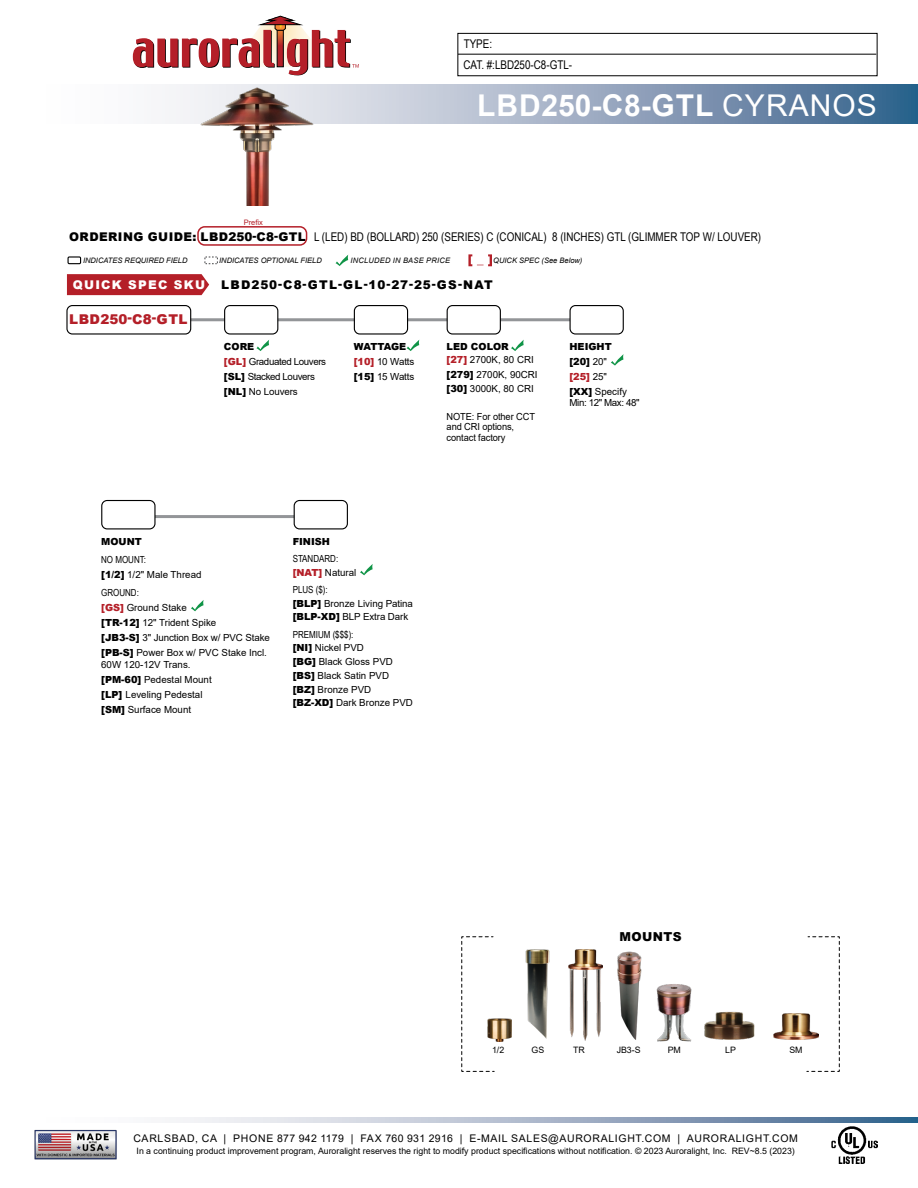
<style>
.page{position:relative;width:918px;height:1188px;background:#fff}
.page>*{position:absolute;margin:0;border:0;box-sizing:border-box;transform-origin:0 0}
.t1{font:700 30px "Arial";letter-spacing:.025em;color:#fff}
.t2{font:900 13.5px "Arial";letter-spacing:.025em;color:#b41f28}
.t3{font:900 12.3px "Arial";letter-spacing:.035em;color:#000}
.t4{font:12px "Arial Narrow";color:#000}
.t5{font:900 12px "Arial";letter-spacing:.09em;color:#000}
.t6{font:900 12px "Arial";letter-spacing:.11em;color:#fff}
.t7{font:10.5px "Arial";letter-spacing:.065em;color:#000}
.t8{font:9.75px/15px "Arial";color:#000}
.t9{font:9.75px/15px "Arial";letter-spacing:-.04em;color:#000}
.t10{font:9.75px "Arial Narrow";color:#000}
.t11{font:9.75px/10.5px "Arial";color:#000;scale:.95 1}
.t12{font:900 9.75px/15px "Arial";color:#000}
.t13{font:8.85px "Arial";color:#000}
.t14{font:8.7px "Arial";color:#000}
.t15{font:italic 7.5px "Arial";color:#000}
.t16{font:italic 7.5px "Arial";letter-spacing:.035em;color:#000}
.t17{font:7.5px "Arial";color:#b41f28}
.s1{font-weight:400}
.s2{font-family:"Arial";font-weight:900}
.s3{font-weight:900}
.s4{font-weight:900;color:#b41f28}
.s5{color:#b41f28}
</style>
<div class="page">
<div style="left:457px;top:33px;width:421px;height:43px;border:1px solid #000"></div>
<hr style="left:458px;top:54px;width:418px;height:1px;background:#000">
<img style="left:832px;top:1127px;width:46px;height:37px">
<svg style="left:169px;top:84px;width:749px;height:39px;background:#96a8bf"></svg>
<svg style="left:169px;top:1117px;width:749px;height:6px;background:#a2b2c7"></svg>
<svg style="left:133px;top:16px;width:226px;height:60px"></svg>
<img style="left:34px;top:1129px;width:83px;height:31px">
<hr style="left:108px;top:515px;width:206px;height:3px;background:#939598">
<div style="left:197px;top:226px;width:110px;height:20px;border:2px solid #b41f28;border-radius:7px"></div>
<hr style="left:103px;top:318px;width:501px;height:3px;background:#939598">
<div style="left:67px;top:306px;width:124px;height:28px;background:#fff;border-radius:5px"></div>
<div style="left:66px;top:305px;width:125px;height:30px;border:1px solid #000;border-radius:5px"></div>
<div style="left:294px;top:501px;width:53px;height:28px;background:#fff;border-radius:5px"></div>
<div style="left:294px;top:500px;width:54px;height:29px;border:1px solid #000;border-radius:5px"></div>
<svg style="left:67px;top:274px;width:142px;height:21px;background:#b6262e"></svg>
<div style="left:68px;top:256px;width:13px;height:8px;border:1px solid #000"></div>
<svg style="left:204px;top:256px;width:14px;height:9px"></svg>
<svg style="left:360px;top:564px;width:13px;height:11px"></svg>
<svg style="left:407px;top:340px;width:12px;height:11px"></svg>
<svg style="left:256px;top:340px;width:13px;height:11px"></svg>
<svg style="left:511px;top:340px;width:13px;height:11px"></svg>
<svg style="left:611px;top:354px;width:13px;height:12px"></svg>
<div style="left:354px;top:306px;width:54px;height:28px;background:#fff;border-radius:5px"></div>
<div style="left:354px;top:305px;width:54px;height:30px;border:1px solid #000;border-radius:5px"></div>
<div style="left:225px;top:306px;width:53px;height:28px;background:#fff;border-radius:5px"></div>
<div style="left:224px;top:305px;width:54px;height:30px;border:1px solid #000;border-radius:5px"></div>
<div style="left:102px;top:501px;width:53px;height:28px;background:#fff;border-radius:5px"></div>
<div style="left:101px;top:500px;width:55px;height:29px;border:1px solid #000;border-radius:5px"></div>
<div style="left:570px;top:306px;width:53px;height:28px;background:#fff;border-radius:5px"></div>
<div style="left:570px;top:305px;width:54px;height:30px;border:1px solid #000;border-radius:5px"></div>
<div style="left:447px;top:306px;width:53px;height:28px;background:#fff;border-radius:5px"></div>
<div style="left:447px;top:305px;width:54px;height:30px;border:1px solid #000;border-radius:5px"></div>
<svg style="left:191px;top:600px;width:13px;height:11px"></svg>
<img style="left:200px;top:85px;width:114px;height:120px">
<svg style="left:461px;top:936px;width:34px;height:136px"></svg>
<svg style="left:806px;top:936px;width:34px;height:136px"></svg>
<img style="left:526px;top:950px;width:24px;height:89px">
<img style="left:487px;top:1018px;width:24px;height:23px">
<img style="left:774px;top:1014px;width:44px;height:25px">
<img style="left:705px;top:1011px;width:50px;height:28px">
<img style="left:617px;top:952px;width:24px;height:88px">
<img style="left:568px;top:968px;width:33px;height:73px">
<img style="left:569px;top:950px;width:34px;height:20px">
<img style="left:656px;top:984px;width:36px;height:57px">
<svg style="left:336px;top:255px;width:12px;height:11px"></svg>
<svg style="left:468px;top:254px;width:24px;height:12px"></svg>
<p class="t4" style="left:464px;top:35px;width:30px">TYPE:</p>
<p class="t4" style="left:464px;top:56px;width:110px">CAT. #:LBD250-C8-GTL-</p>
<p class="t17" style="left:244px;top:217px;width:21px">Prefix</p>
<h1 class="t1" style="left:477px;top:84px;width:401px">LBD250-C8-GTL <span class="s1">CYRANOS</span></h1>
<p class="t4" style="left:69px;top:228px;width:694px"><span class="s2">ORDERING GUIDE: LBD250-C8-GTL</span> L (LED) BD (BOLLARD) 250 (SERIES) C (CONICAL) 8 (INCHES) GTL (GLIMMER TOP W/ LOUVER)</p>
<p class="t15" style="left:83px;top:256px;width:106px">INDICATES REQUIRED FIELD</p>
<p class="t15" style="left:219px;top:256px;width:104px">INDICATES OPTIONAL FIELD</p>
<p class="t16" style="left:350px;top:256px;width:101px">INCLUDED IN BASE PRICE</p>
<p class="t15" style="left:493px;top:256px;width:91px">QUICK SPEC (See Below)</p>
<p class="t6" style="left:73px;top:276px;width:134px">QUICK SPEC SKU</p>
<p class="t5" style="left:221px;top:276px;width:273px">LBD250-C8-GTL-GL-10-27-25-GS-NAT</p>
<h2 class="t2" style="left:69px;top:309px;width:120px">LBD250-C8-GTL</h2>
<p class="t9" style="left:224px;top:339px;width:104px"><span class="s3">CORE<br></span><span class="s4">[GL]</span> Graduated Louvers <span class="s3">[SL]</span> Stacked Louvers <span class="s3">[NL]</span> No Louvers</p>
<p class="t8" style="left:447px;top:339px;width:89px;line-height:13.8px"><span class="s3">LED COLOR<br></span><span class="s4">[27]</span> 2700K, 80 CRI</p>
<p class="t8" style="left:354px;top:339px;width:62px"><span class="s3">WATTAGE </span><span class="s4">[10]</span> 10 Watts <span class="s3">[15]</span> 15 Watts</p>
<p class="t8" style="left:447px;top:368px;width:93px;line-height:13.8px"><span class="s3">[279]</span> 2700K, 90CRI <span class="s3">[30]</span> 3000K, 80 CRI</p>
<p class="t11" style="left:447px;top:411px;width:95px">NOTE: For other CCT and CRI options, contact factory</p>
<p class="t12" style="left:570px;top:339px;width:59px">HEIGHT [20] <span class="s1">20" </span><span class="s5">[25]</span> <span class="s1">25" </span>[XX] <span class="s1">Specify</span></p>
<p class="t9" style="left:570px;top:395px;width:72px">Min: 12" Max: 48"</p>
<p class="t12" style="left:101px;top:533px;width:42px">MOUNT</p>
<p class="t10" style="left:101px;top:553px;width:46px">NO MOUNT:</p>
<p class="t8" style="left:101px;top:567px;width:102px"><span class="s3">[1/2]</span> 1/2" Male Thread</p>
<p class="t10" style="left:101px;top:586px;width:39px">GROUND:</p>
<p class="t8" style="left:101px;top:600px;width:170px"><span class="s4">[GS]</span> Ground Stake<br><span class="s3">[TR-12]</span> 12" Trident Spike<br><span class="s3">[JB3-S]</span> 3" Junction Box w/ PVC Stake <span class="s3">[PB-S]</span> Power Box w/ PVC Stake Incl.</p>
<p class="t8" style="left:101px;top:657px;width:112px">60W 120-12V Trans. <span class="s3">[PM-60]</span> Pedestal Mount <span class="s3">[LP]</span> Leveling Pedestal <span class="s3">[SM]</span> Surface Mount</p>
<p class="t12" style="left:293px;top:533px;width:39px">FINISH</p>
<p class="t10" style="left:293px;top:551px;width:47px">STANDARD:</p>
<p class="t8" style="left:293px;top:565px;width:65px"><span class="s4">[NAT]</span> Natural</p>
<p class="t10" style="left:293px;top:582px;width:37px">PLUS ($):</p>
<p class="t8" style="left:293px;top:596px;width:122px;line-height:13.8px"><span class="s3">[BLP]</span> Bronze Living Patina <span class="s3">[BLP-XD]</span> BLP Extra Dark</p>
<p class="t10" style="left:293px;top:627px;width:62px">PREMIUM ($$$):</p>
<p class="t8" style="left:293px;top:641px;width:122px;line-height:13.8px"><span class="s3">[NI]</span> Nickel PVD<br><span class="s3">[BG]</span> Black Gloss PVD <span class="s3">[BS]</span> Black Satin PVD <span class="s3">[BZ]</span> Bronze PVD <span class="s3">[BZ-XD]</span> Dark Bronze PVD</p>
<p class="t3" style="left:619px;top:927px;width:64px">MOUNTS</p>
<p class="t13" style="left:492px;top:1043px;width:14px">1/2</p>
<p class="t13" style="left:532px;top:1043px;width:14px">GS</p>
<p class="t13" style="left:573px;top:1043px;width:13px">TR</p>
<p class="t13" style="left:617px;top:1044px;width:25px">JB3-S</p>
<p class="t13" style="left:668px;top:1043px;width:15px">PM</p>
<p class="t13" style="left:725px;top:1043px;width:12px">LP</p>
<p class="t13" style="left:789px;top:1043px;width:15px">SM</p>
<p class="t7" style="left:133px;top:1131px;width:666px">CARLSBAD, CA | PHONE 877 942 1179 | FAX 760 931 2916 | E-MAIL SALES@AURORALIGHT.COM | AURORALIGHT.COM</p>
<p class="t14" style="left:137px;top:1145px;width:660px">In a continuing product improvement program, Auroralight reserves the right to modify product specifications without notification. © 2023 Auroralight, Inc. REV~8.5 (2023)</p>
</div>
